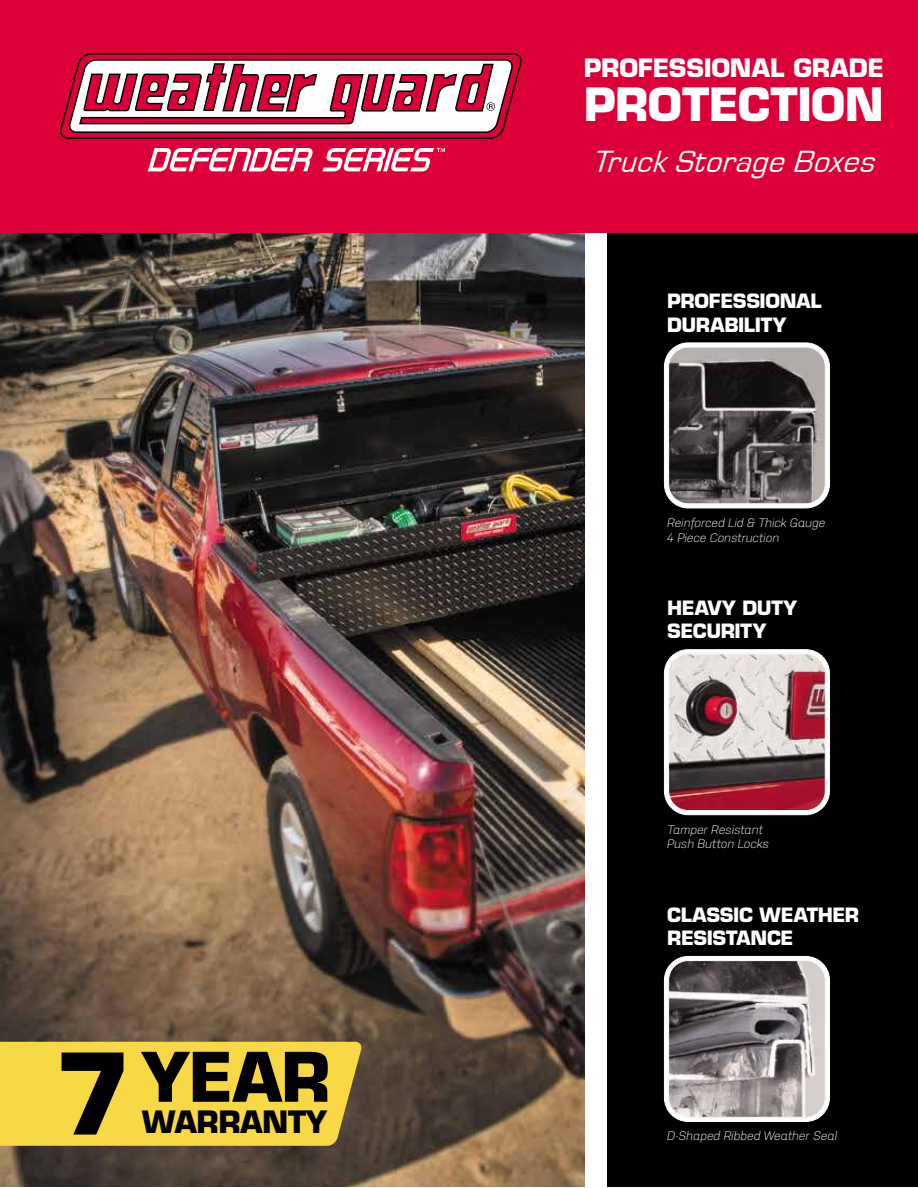
<style>
.page{position:relative;width:918px;height:1188px;background:#fff}
.page>*{position:absolute;margin:0;border:0;box-sizing:border-box;transform-origin:0 0}
.t1{font:700 66.6px "Eurostile LT Std";color:#000}
.t2{font:700 44.85px "Eurostile LT Std";letter-spacing:-.01em;color:#fff}
.t3{font:italic 31.65px "Eurostile";color:#fff}
.t4{font:700 30.15px "Eurostile LT Std";letter-spacing:-.01em;color:#000}
.t5{font:700 24.75px "Eurostile LT Std";letter-spacing:-.01em;color:#fff}
.t6{font:700 19.2px/23.4px "Eurostile LT Std";letter-spacing:-.02em;color:#fff}
.t7{font:italic 300 12.3px/14.7px "Nudista";color:#fff}
.s1{font-size:109.35px}
</style>
<div class="page">
<img style="left:0;top:233px;width:585px;height:953px">
<div style="left:0;top:1042px;width:362px;height:104px;background:#f9d846"></div>
<div style="left:607px;top:0;width:311px;height:1186px;background:#000"></div>
<div style="left:0;top:0;width:918px;height:233px;background:#db0038"></div>
<svg style="left:60px;top:53px;width:462px;height:86px"></svg>
<svg style="left:148px;top:148px;width:165px;height:23px"></svg>
<svg style="left:323px;top:148px;width:122px;height:23px"></svg>
<svg style="left:664px;top:956px;width:166px;height:166px;background:#969091"></svg>
<img style="left:664px;top:649px;width:166px;height:166px">
<svg style="left:664px;top:343px;width:166px;height:165px;background:#676364"></svg>
<h1 class="t1" style="left:55px;top:1036px;width:277px"><span class="s1">7</span>YEAR</h1>
<h3 class="t4" style="left:142px;top:1103px;width:187px">WARRANTY</h3>
<h3 class="t5" style="left:584px;top:53px;width:302px">PROFESSIONAL GRADE</h3>
<h2 class="t2" style="left:584px;top:77px;width:301px">PROTECTION</h2>
<h3 class="t3" style="left:592px;top:144px;width:293px">TruckStorageBoxes</h3>
<h3 class="t6" style="left:667px;top:289px;width:156px">PROFESSIONAL<br>DURABILITY</h3>
<p class="t7" style="left:667px;top:514px;width:160px">Reinforced Lid &amp; Thick Gauge<br>4 Piece Construction</p>
<h3 class="t6" style="left:667px;top:596px;width:131px">HEAVY DUTY<br>SECURITY</h3>
<p class="t7" style="left:667px;top:821px;width:103px">Tamper Resistant<br>Push Button Locks</p>
<h3 class="t6" style="left:667px;top:903px;width:193px">CLASSIC WEATHER<br>RESISTANCE</h3>
<p class="t7" style="left:667px;top:1128px;width:171px">D-Shaped Ribbed Weather Seal</p>
</div>
